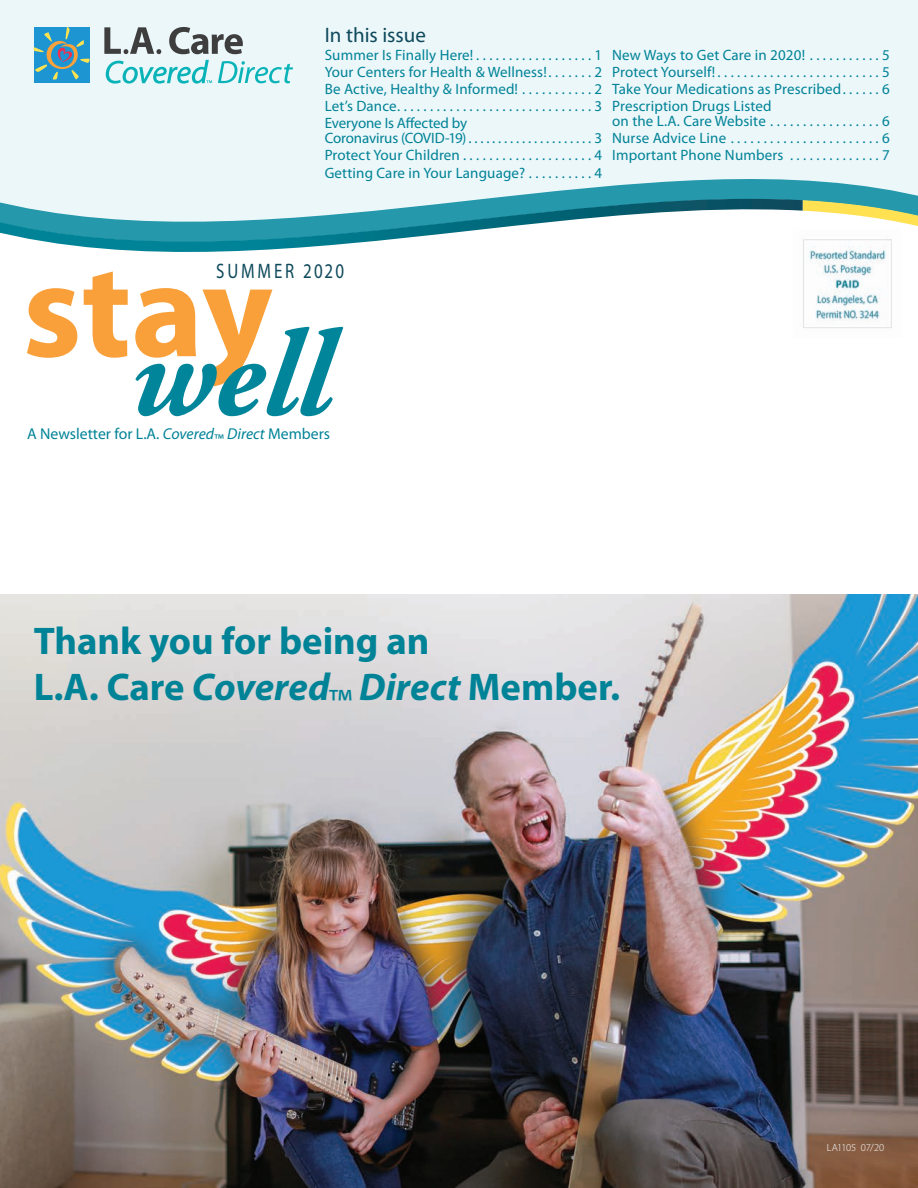
<style>
.page{position:relative;width:918px;height:1188px;background:#fff}
.page>*{position:absolute;margin:0;border:0;box-sizing:border-box;transform-origin:0 0}
.t1{font:700 38.7px/46.5px "Myriad Pro";color:#008397}
.t2{font:21px "Myriad Pro";color:#0e495c}
.t3{font:21px "Myriad Pro";letter-spacing:.17em;color:#0e495c;scale:.8 1}
.t4{font:15.75px "Myriad Pro";color:#008397}
.t5{font:15px/17.1px "Myriad Pro";letter-spacing:.01em;color:#008397;text-align:justify}
.t6{font:300 10.5px "Myriad Pro";letter-spacing:-.03em;color:#fff}
.s1{font-style:italic}
.s2{font-weight:400}
</style>
<div class="page">
<div style="left:0;top:0;width:918px;height:128px;background:#ecf7fa"></div>
<svg style="left:0;top:128px;width:918px;height:168px;fill:#ecf7fa"></svg>
<svg style="left:803px;top:200px;width:115px;height:29px"></svg>
<svg style="left:0;top:199px;width:803px;height:69px"></svg>
<div style="left:34px;top:27px;width:56px;height:56px;background:#1e95d3"></div>
<svg style="left:34px;top:27px;width:56px;height:53px"></svg>
<svg style="left:104px;top:27px;width:57px;height:27px;background:#aab1b3"></svg>
<svg style="left:169px;top:27px;width:74px;height:27px;background:#9ea4a6"></svg>
<svg style="left:106px;top:60px;width:106px;height:24px;background:#a5e1e5"></svg>
<svg style="left:218px;top:61px;width:75px;height:22px;background:#a8e2e6"></svg>
<svg style="left:84px;top:271px;width:259px;height:145px"></svg>
<svg style="left:27px;top:288px;width:50px;height:70px"></svg>
<img style="left:0;top:594px;width:918px;height:594px">
<img style="left:793px;top:229px;width:108px;height:99px">
<h2 class="t2" style="left:325px;top:22px;width:103px">In this issue</h2>
<p class="t5" style="left:325px;top:46px;width:279px">Summer Is Finally Here! ..................1<br>Your Centers for Health &amp; Wellness! . . . . . . . 2<br>Be Active, Healthy &amp; Informed! . . . . . . . . . . . 2<br>Let’s Dance ..............................3<br>Everyone Is Affected by</p>
<p class="t5" style="left:325px;top:129px;width:279px">Coronavirus (COVID-19) .....................3<br>Protect Your Children ....................4<br>Getting Care in Your Language? . . . . . . . . . . 4</p>
<p class="t5" style="left:612px;top:46px;width:279px">New Ways to Get Care in 2020! . . . . . . . . . . . 5<br>Protect Yourself! .........................5<br>Take Your Medications as Prescribed . . . . . . 6<br>Prescription Drugs Listed</p>
<p class="t5" style="left:612px;top:112px;width:279px">on the L.A. Care Website .................6<br>Nurse Advice Line .......................6<br>Important Phone Numbers . . . . . . . . . . . . . . 7</p>
<h2 class="t3" style="left:216px;top:258px;width:161px">SUMMER 2020</h2>
<p class="t4" style="left:27px;top:424px;width:305px">A Newsletter for L.A. <span class="s1">Covered</span>™ <span class="s1">Direct</span> Members</p>
<p class="t1" style="left:34px;top:616px;width:588px">Thank you for being an<br>L.A. Care <span class="s1">Covered</span><span class="s2">™</span> <span class="s1">Direct</span> Member.</p>
<p class="t6" style="left:827px;top:1142px;width:59px">LA1105 07/20</p>
<p class="t6" style="left:829px;top:1142px;width:31px">LA1105</p>
</div>
